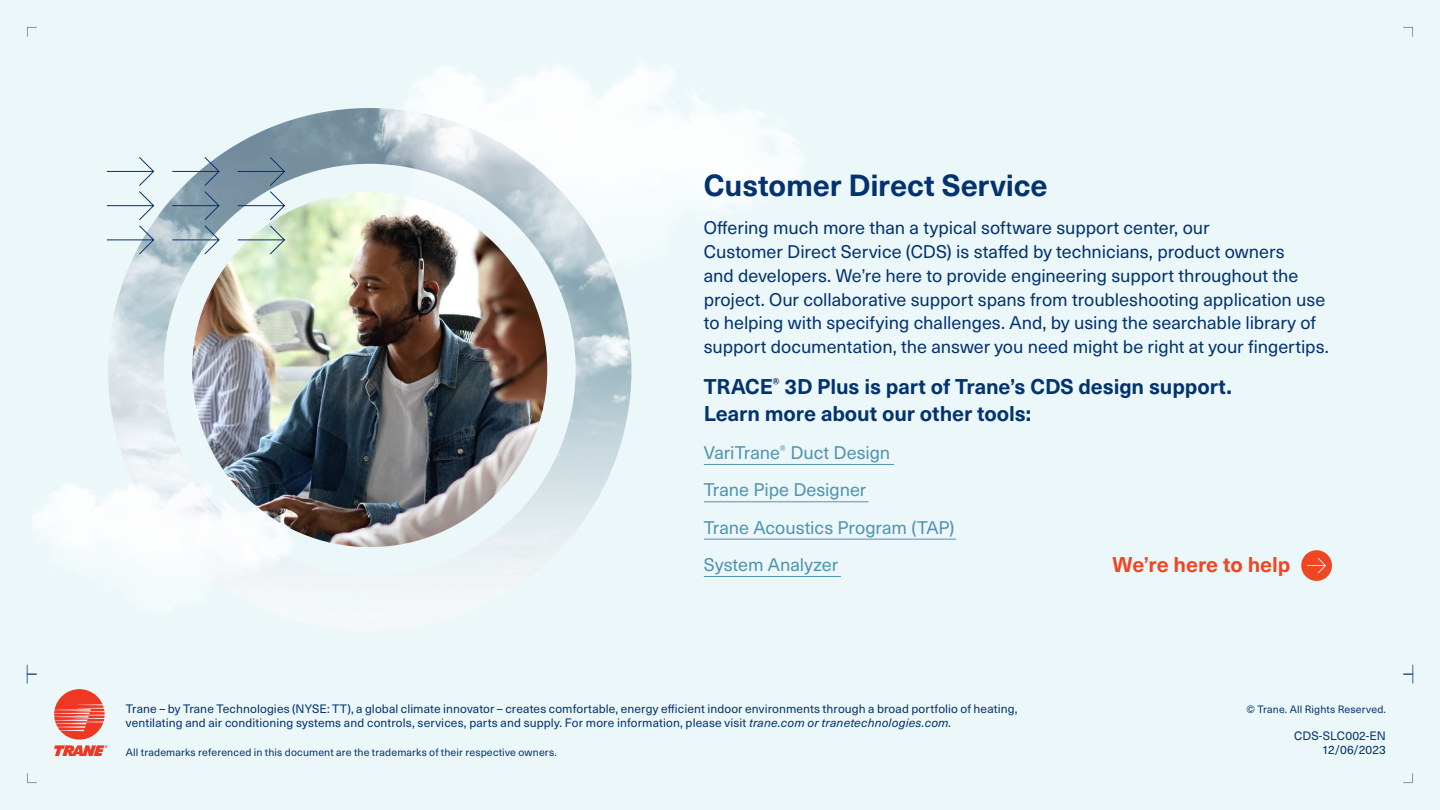
<style>
.page{position:relative;width:1440px;height:810px;background:#ecf7fa}
.page>*{position:absolute;margin:0;border:0;box-sizing:border-box;transform-origin:0 0}
.t1{font:700 30px "Neue Haas Unica W1 G";letter-spacing:-.005em;color:#023370}
.t2{font:700 21px/27px "Neue Haas Unica W1 G";letter-spacing:-.005em;color:#023370}
.t3{font:700 21px "Neue Haas Unica W1 G";letter-spacing:-.005em;color:#ef4623}
.t4{font:18px/24px "Neue Haas Unica W1 G";letter-spacing:-.005em;color:#023370}
.t5{font:18px/37.5px "Neue Haas Unica W1 G";letter-spacing:-.005em;color:#4f93b1}
.t6{font:12px/14.4px "Neue Haas Unica W1 G";letter-spacing:.01em;color:#023370;text-align:right}
.t7{font:10.5px "Neue Haas Unica W1 G";letter-spacing:.015em;color:#023370}
.s1{font-style:italic}
</style>
<div class="page">
<svg style="left:27px;top:773px;width:10px;height:10px"></svg>
<svg style="left:1403px;top:773px;width:10px;height:10px"></svg>
<svg style="left:1403px;top:27px;width:10px;height:10px"></svg>
<svg style="left:27px;top:27px;width:10px;height:10px"></svg>
<svg style="left:1403px;top:664px;width:10px;height:20px"></svg>
<svg style="left:54px;top:689px;width:53px;height:67px"></svg>
<img style="left:108px;top:108px;width:523px;height:439px">
<img style="left:192px;top:192px;width:355px;height:355px;border-radius:177px">
<img style="left:376px;top:64px;width:425px;height:311px">
<svg style="left:27px;top:674px;width:10px;height:10px"></svg>
<div style="left:1301px;top:550px;width:31px;height:31px;background:#ef4623;border-radius:50%"></div>
<svg style="left:1307px;top:558px;width:19px;height:15px"></svg>
<hr style="left:704px;top:464px;width:190px;height:1px;background:#4f93b1">
<hr style="left:704px;top:501px;width:164px;height:1px;background:#4f93b1">
<hr style="left:704px;top:539px;width:252px;height:1px;background:#4f93b1">
<hr style="left:704px;top:576px;width:137px;height:1px;background:#4f93b1">
<img style="left:27px;top:405px;width:269px;height:269px">
<svg style="left:106px;top:156px;width:180px;height:99px"></svg>
<h1 class="t1" style="left:704px;top:163px;width:345px">Customer Direct Service</h1>
<p class="t4" style="left:704px;top:214px;width:626px">Offering much more than a typical software support center, our<br>Customer Direct Service (CDS) is staffed by technicians, product owners<br>and developers. We’re here to provide engineering support throughout the project. Our collaborative support spans from troubleshooting application use to helping with specifying challenges. And, by using the searchable library of support documentation, the answer you need might be right at your fingertips.</p>
<p class="t2" style="left:704px;top:372px;width:529px">TRACE<sup>®</sup> 3D Plus is part of Trane’s CDS design support.<br>Learn more about our other tools:</p>
<p class="t5" style="left:704px;top:432px;width:252px">VariTrane<sup>®</sup> Duct Design<br>Trane Pipe Designer<br>Trane Acoustics Program (TAP)<br>System Analyzer</p>
<p class="t3" style="left:1112px;top:549px;width:179px">We’re here to help</p>
<p class="t6" style="left:126px;top:701px;width:893px;text-align:left">Trane – by Trane Technologies (NYSE: TT), a global climate innovator – creates comfortable, energy efficient indoor environments through a broad portfolio of heating, ventilating and air conditioning systems and controls, services, parts and supply. For more information, please visit <span class="s1">trane.com or tranetechnologies.com.</span></p>
<p class="t7" style="left:126px;top:744px;width:432px">All trademarks referenced in this document are the trademarks of their respective owners.</p>
<p class="t7" style="left:1246px;top:702px;width:141px">© Trane. All Rights Reserved.</p>
<p class="t6" style="left:1294px;top:728px;width:93px">CDS-SLC002-EN<br>12/06/2023</p>
</div>
